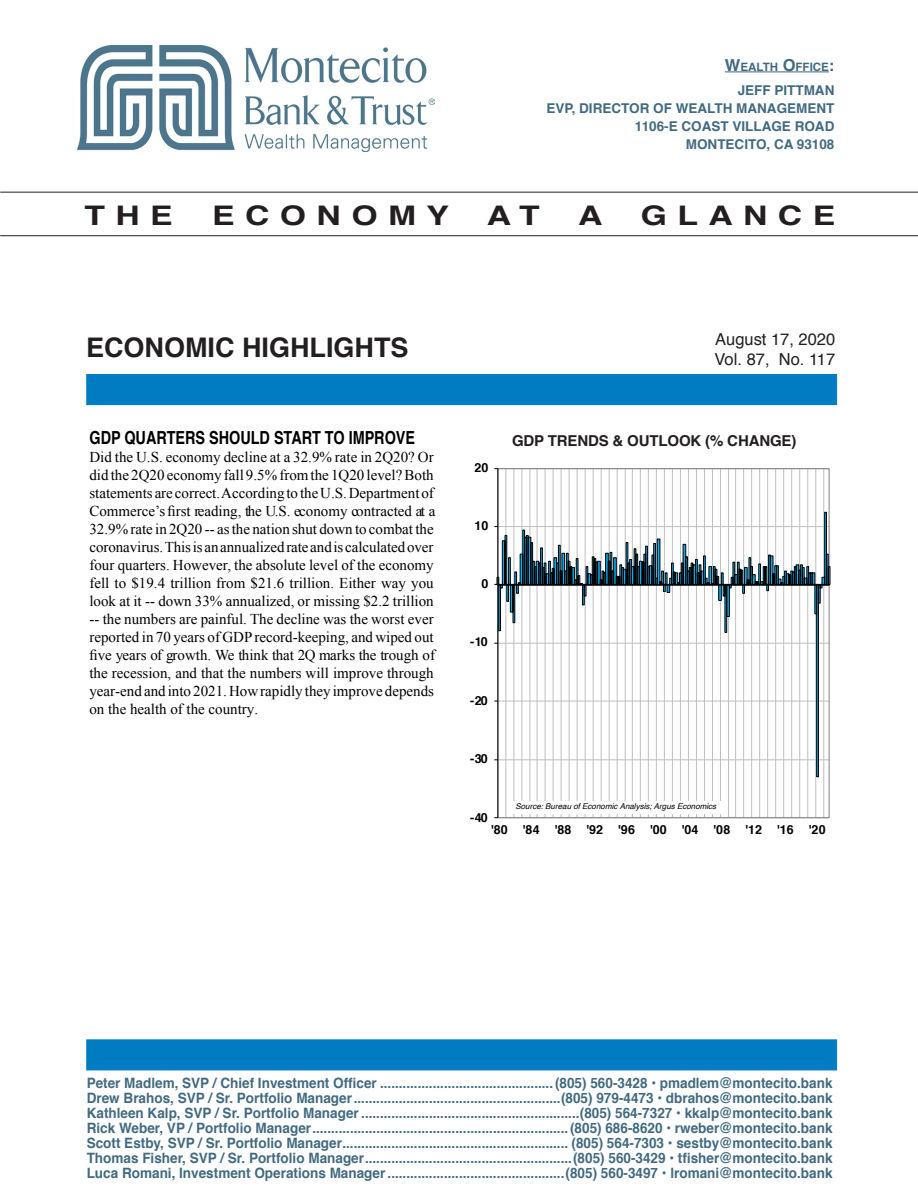
<style>
.page{position:relative;width:918px;height:1188px;background:#fff}
.page>*{position:absolute;margin:0;border:0;box-sizing:border-box;transform-origin:0 0}
.ALL_REPORTS_Header{font:700 27px "Helvetica";color:#231f20}
.ALL_REPORTS_Header-2{font:700 27px "Helvetica";color:#231f20;scale:1.25 1}
.ALL_REPORTS_Header-3{font:700 27px "Helvetica";letter-spacing:.31em;color:#231f20;scale:1.25 1}
.Summary_Text{font:700 18px "Helvetica";color:#000;scale:.8 1}
.t1{font:16.5px "Helvetica";color:#231f20}
.Summary_Text-2{font:15px/18px "Times New Roman";color:#000}
.Chart_Header{font:700 15px "Helvetica";letter-spacing:-.01em;color:#231f20}
.t2{font:700 14.25px "Helvetica";color:#416a81;scale:.95 1}
.t3{font:700 13.5px "Helvetica";color:#416a81}
.t4{font:700 12.45px "Helvetica";letter-spacing:.015em;color:#000}
.t5{font:700 11.55px "Helvetica";color:#416a81}
.t6{font:700 10.65px "Helvetica";color:#000}
.t7{font:italic 7.95px "Helvetica";color:#000}
.s1{font-size:16.5px}
</style>
<div class="page">
<hr style="left:0;top:235px;width:918px;height:1px;background:#231f20">
<hr style="left:0;top:192px;width:918px;height:1px;background:#231f20">
<div style="left:86px;top:374px;width:751px;height:31px;background:#007cc2;border:1px solid #007cc2"></div>
<div style="left:86px;top:1040px;width:751px;height:30px;background:#007cc2"></div>
<hr style="left:506px;top:469px;width:1px;height:349px;background:#bfbfbf">
<hr style="left:514px;top:469px;width:1px;height:349px;background:#bfbfbf">
<hr style="left:522px;top:469px;width:1px;height:349px;background:#bfbfbf">
<hr style="left:530px;top:469px;width:1px;height:349px;background:#bfbfbf">
<hr style="left:537px;top:469px;width:1px;height:349px;background:#bfbfbf">
<hr style="left:545px;top:469px;width:1px;height:349px;background:#bfbfbf">
<hr style="left:553px;top:469px;width:1px;height:349px;background:#bfbfbf">
<hr style="left:561px;top:469px;width:1px;height:349px;background:#bfbfbf">
<hr style="left:569px;top:469px;width:1px;height:349px;background:#bfbfbf">
<hr style="left:577px;top:469px;width:1px;height:349px;background:#bfbfbf">
<hr style="left:585px;top:469px;width:1px;height:349px;background:#bfbfbf">
<hr style="left:593px;top:469px;width:1px;height:349px;background:#bfbfbf">
<hr style="left:601px;top:469px;width:1px;height:349px;background:#bfbfbf">
<hr style="left:609px;top:469px;width:1px;height:349px;background:#bfbfbf">
<hr style="left:617px;top:469px;width:1px;height:349px;background:#bfbfbf">
<hr style="left:625px;top:469px;width:1px;height:349px;background:#bfbfbf">
<hr style="left:632px;top:469px;width:1px;height:349px;background:#bfbfbf">
<hr style="left:640px;top:469px;width:1px;height:349px;background:#bfbfbf">
<hr style="left:648px;top:469px;width:1px;height:349px;background:#bfbfbf">
<hr style="left:656px;top:469px;width:1px;height:349px;background:#bfbfbf">
<hr style="left:664px;top:469px;width:1px;height:349px;background:#bfbfbf">
<hr style="left:672px;top:469px;width:1px;height:349px;background:#bfbfbf">
<hr style="left:680px;top:469px;width:1px;height:349px;background:#bfbfbf">
<hr style="left:688px;top:469px;width:1px;height:349px;background:#bfbfbf">
<hr style="left:696px;top:469px;width:1px;height:349px;background:#bfbfbf">
<hr style="left:704px;top:469px;width:1px;height:349px;background:#bfbfbf">
<hr style="left:712px;top:469px;width:1px;height:349px;background:#bfbfbf">
<hr style="left:720px;top:469px;width:1px;height:349px;background:#bfbfbf">
<hr style="left:728px;top:469px;width:1px;height:349px;background:#bfbfbf">
<hr style="left:735px;top:469px;width:1px;height:349px;background:#bfbfbf">
<hr style="left:743px;top:469px;width:1px;height:349px;background:#bfbfbf">
<hr style="left:751px;top:469px;width:1px;height:349px;background:#bfbfbf">
<hr style="left:759px;top:469px;width:1px;height:349px;background:#bfbfbf">
<hr style="left:767px;top:469px;width:1px;height:349px;background:#bfbfbf">
<hr style="left:775px;top:469px;width:1px;height:349px;background:#bfbfbf">
<hr style="left:783px;top:469px;width:1px;height:349px;background:#bfbfbf">
<hr style="left:791px;top:469px;width:1px;height:349px;background:#bfbfbf">
<hr style="left:799px;top:469px;width:1px;height:349px;background:#bfbfbf">
<hr style="left:807px;top:469px;width:1px;height:349px;background:#bfbfbf">
<hr style="left:815px;top:469px;width:1px;height:349px;background:#bfbfbf">
<hr style="left:823px;top:469px;width:1px;height:349px;background:#bfbfbf">
<svg style="left:497px;top:512px;width:333px;height:265px"></svg>
<hr style="left:498px;top:469px;width:1px;height:349px;background:#000">
<hr style="left:497px;top:584px;width:333px;height:2px;background:#000">
<div style="left:507px;top:801px;width:216px;height:13px;background:#fff"></div>
<hr style="left:725px;top:71px;width:104px;height:1px;background:#416a81">
<img style="left:78px;top:46px;width:356px;height:106px">
<p class="t5" style="left:725px;top:57px;width:111px"><span class="s1">W</span>EALTH <span class="s1">O</span>FFICE<span class="s1">:</span></p>
<p class="t3" style="left:738px;top:79px;width:98px">JEFF PITTMAN</p>
<p class="t3" style="left:546px;top:97px;width:290px">EVP, DIRECTOR OF WEALTH MANAGEMENT</p>
<p class="t3" style="left:635px;top:115px;width:201px">1106-E COAST VILLAGE ROAD</p>
<p class="t3" style="left:686px;top:133px;width:150px">MONTECITO, CA 93108</p>
<p class="ALL_REPORTS_Header-2" style="left:84px;top:194px;width:72px">THE</p>
<p class="ALL_REPORTS_Header-3" style="left:212px;top:194px;width:191px">ECONOMY</p>
<p class="ALL_REPORTS_Header-2" style="left:487px;top:194px;width:44px">AT</p>
<p class="ALL_REPORTS_Header-2" style="left:578px;top:194px;width:21px">A</p>
<p class="ALL_REPORTS_Header-2" style="left:641px;top:194px;width:157px">GLANCE</p>
<p class="ALL_REPORTS_Header" style="left:86px;top:326px;width:324px">ECONOMIC HIGHLIGHTS</p>
<p class="Summary_Text" style="left:89px;top:423px;width:409px">GDP QUARTERS SHOULD START TO IMPROVE</p>
<p class="Summary_Text-2" style="left:89px;top:448px;width:347px">Did the U.S. economy decline at a 32.9% rate in 2Q20? Or did the 2Q20 economy fall 9.5% from the 1Q20 level? Both statements are correct. According to the U.S. Department of Commerce’s first reading, the U.S. economy contracted at a 32.9% rate in 2Q20 -- as the nation shut down to combat the coronavirus. This is an annualized rate and is calculated over four quarters. However, the absolute level of the economy fell to $19.4 trillion from $21.6 trillion. Either way you look at it -- down 33% annualized, or missing $2.2 trillion -- the numbers are painful. The decline was the worst ever reported in 70 years of GDP record-keeping, and wiped out five years of growth. We think that 2Q marks the trough of the recession, and that the numbers will improve through year-end and into 2021. How rapidly they improve depends on the health of the country.</p>
<p class="t1" style="left:715px;top:326px;width:122px">August 17, 2020</p>
<p class="t1" style="left:715px;top:346px;width:122px">Vol. 87, No. 117</p>
<p class="t4" style="left:474px;top:457px;width:16px">20</p>
<p class="t4" style="left:474px;top:515px;width:16px">10</p>
<p class="t4" style="left:481px;top:574px;width:8px">0</p>
<p class="t4" style="left:470px;top:632px;width:19px">-10</p>
<p class="t4" style="left:470px;top:691px;width:19px">-20</p>
<p class="t4" style="left:470px;top:749px;width:19px">-30</p>
<p class="t4" style="left:470px;top:807px;width:19px">-40</p>
<p class="Chart_Header" style="left:512px;top:429px;width:286px">GDP TRENDS &amp; OUTLOOK (% CHANGE)</p>
<p class="t6" style="left:558px;top:441px;width:200px">GDP TRENDS &amp; OUTLOOK (% Change)</p>
<p class="t7" style="left:515px;top:800px;width:202px">Source: Bureau of Economic Analysis; Argus Economics</p>
<p class="t4" style="left:491px;top:820px;width:336px">'80 '84 '88 '92 '96 '00 '04 '08 '12 '16 '20</p>
<p class="t2" style="left:87px;top:1071px;width:787px">Peter Madlem, SVP / Chief Investment Officer ..............................................(805) 560-3428 • pmadlem@montecito.bank</p>
<p class="t2" style="left:87px;top:1086px;width:787px">Drew Brahos, SVP / Sr. Portfolio Manager.......................................................(805) 979-4473 • dbrahos@montecito.bank</p>
<p class="t2" style="left:87px;top:1101px;width:787px">Kathleen Kalp, SVP / Sr. Portfolio Manager ..........................................................(805) 564-7327 • kkalp@montecito.bank</p>
<p class="t2" style="left:87px;top:1116px;width:787px">Rick Weber, VP / Portfolio Manager....................................................................(805) 686-8620 • rweber@montecito.bank</p>
<p class="t2" style="left:87px;top:1131px;width:787px">Scott Estby, SVP / Sr. Portfolio Manager............................................................ (805) 564-7303 • sestby@montecito.bank</p>
<p class="t2" style="left:87px;top:1146px;width:787px">Thomas Fisher, SVP / Sr. Portfolio Manager.......................................................(805) 560-3429 • tfisher@montecito.bank</p>
<p class="t2" style="left:87px;top:1161px;width:787px">Luca Romani, Investment Operations Manager ...............................................(805) 560-3497 • lromani@montecito.bank</p>
</div>
